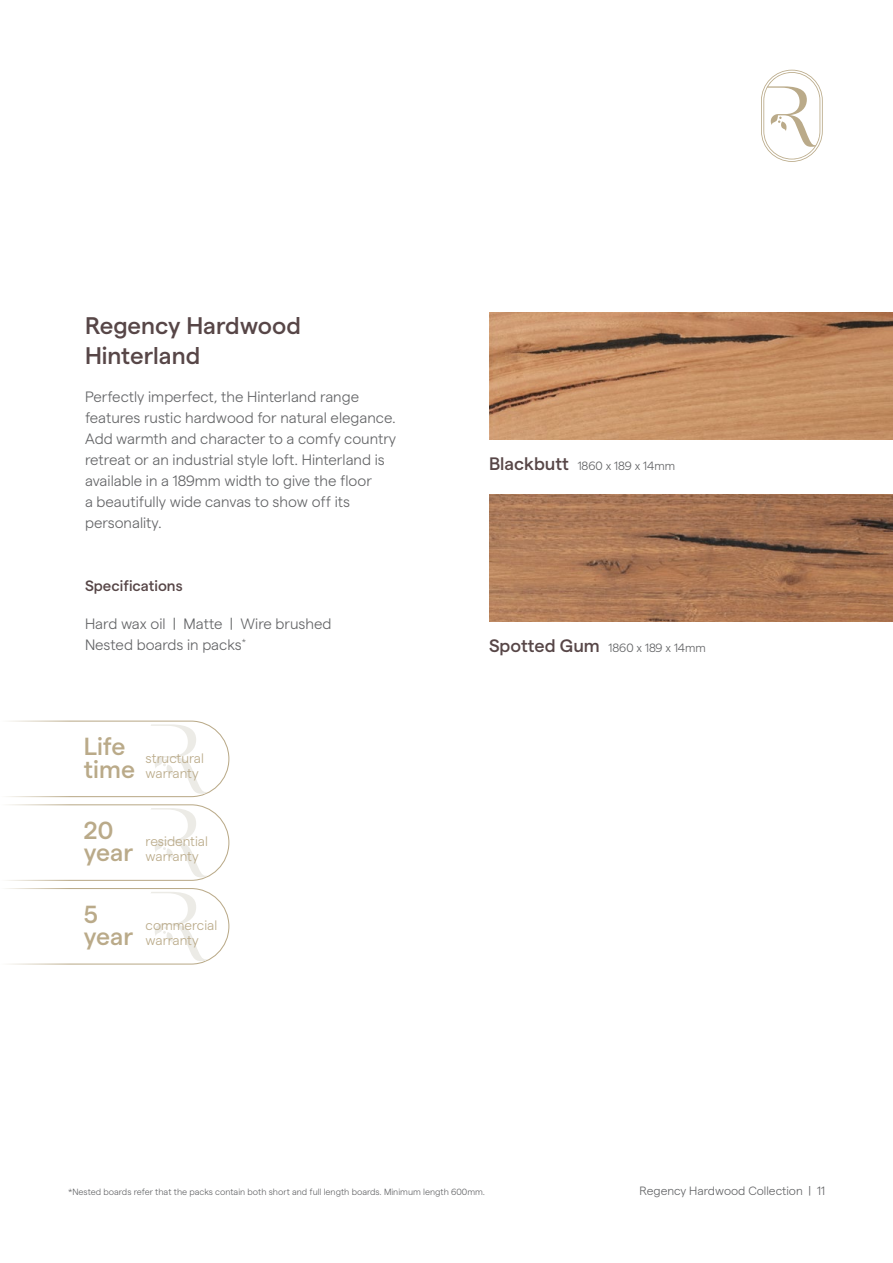
<style>
.page{position:relative;width:893px;height:1263px;background:#fff}
.page>*{position:absolute;margin:0;border:0;box-sizing:border-box;transform-origin:0 0}
.t1{font:500 24.75px/22.2px "Matter";color:#baaa89}
.t2{font:500 24px/30px "Matter";color:#574647}
.t3{font:300 15px/21px "Matter";color:#636466}
.t4{font:500 15px "Matter";color:#574647}
.t5{font:300 13.65px/14.9px "Matter";color:#baaa89}
.t6{font:300 12px "Matter";color:#636466}
.t7{font:300 9px "Matter";color:#636466}
.s1{font-weight:500;font-size:18px;color:#574647}
</style>
<div class="page">
<img style="left:489px;top:312px;width:404px;height:128px">
<img style="left:489px;top:494px;width:404px;height:128px">
<svg style="left:761px;top:70px;width:62px;height:92px"></svg>
<svg style="left:7px;top:720px;width:223px;height:78px"></svg>
<svg style="left:7px;top:804px;width:223px;height:77px"></svg>
<svg style="left:6px;top:888px;width:224px;height:77px"></svg>
<h2 class="t2" style="left:85px;top:308px;width:217px">Regency Hardwood<br>Hinterland</h2>
<p class="t3" style="left:85px;top:385px;width:313px">Perfectly imperfect, the Hinterland range features rustic hardwood for natural elegance.<br>Add warmth and character to a comfy country retreat or an industrial style loft. Hinterland is available in a 189mm width to give the floor<br>a beautifully wide canvas to show off its personality.</p>
<p class="t4" style="left:85px;top:575px;width:99px">Specifications</p>
<p class="t3" style="left:85px;top:612px;width:248px">Hard wax oil | Matte | Wire brushed<br>Nested boards in packs<sup>*</sup></p>
<h1 class="t1" style="left:84px;top:733px;width:53px">Life time</h1>
<p class="t5" style="left:146px;top:749px;width:60px">structural warranty</p>
<h1 class="t1" style="left:84px;top:817px;width:51px">20 year</h1>
<p class="t5" style="left:146px;top:833px;width:64px">residential warranty</p>
<h1 class="t1" style="left:84px;top:901px;width:51px">5 year</h1>
<p class="t5" style="left:146px;top:917px;width:73px">commercial warranty</p>
<p class="t6" style="left:489px;top:457px;width:188px"><span class="s1">Blackbutt</span> 1860 x 189 x 14mm</p>
<p class="t6" style="left:489px;top:639px;width:218px"><span class="s1">Spotted Gum</span> 1860 x 189 x 14mm</p>
<p class="t7" style="left:68px;top:1185px;width:419px">*Nested boards refer that the packs contain both short and full length boards. Minimum length 600mm.</p>
<p class="t6" style="left:640px;top:1182px;width:187px">Regency Hardwood Collection | 11</p>
</div>
